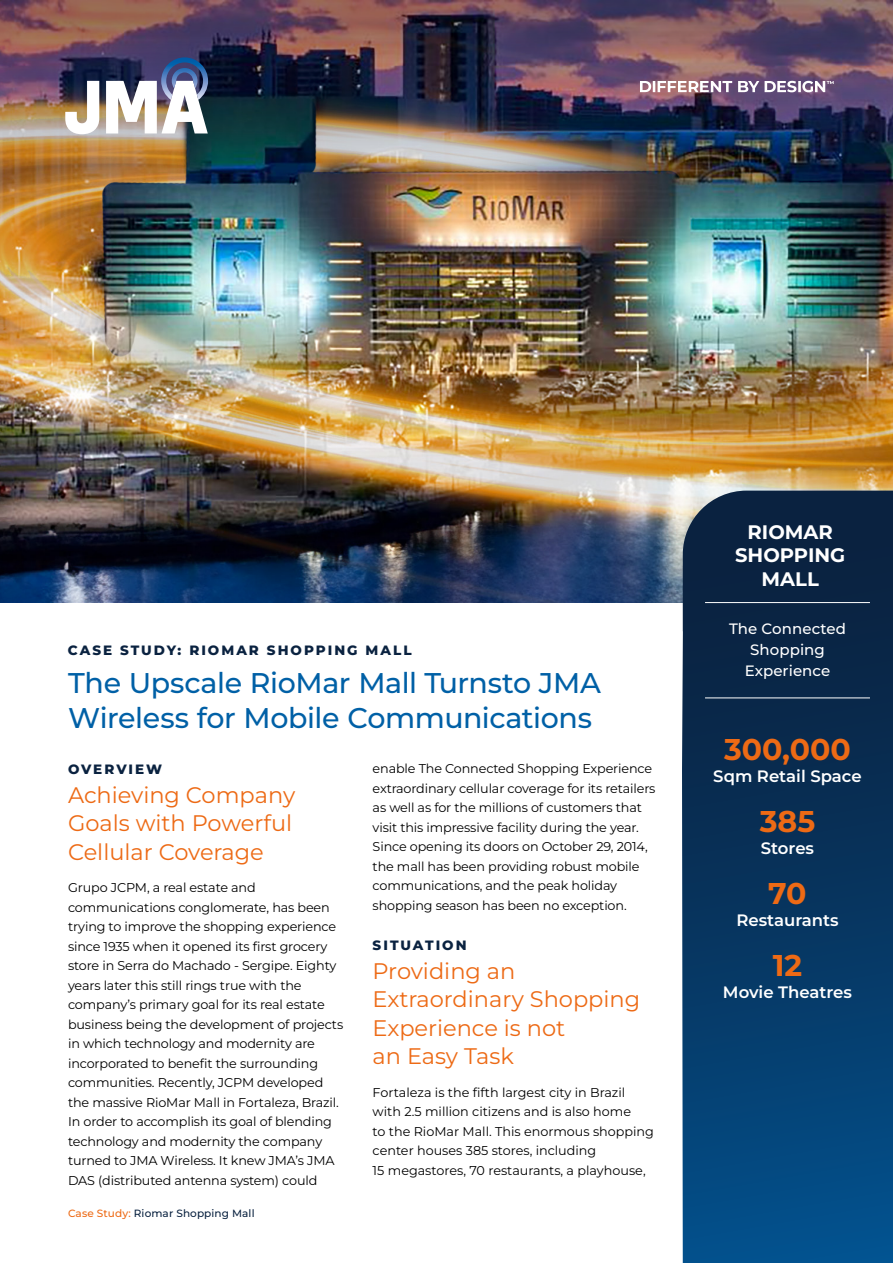
<style>
.page{position:relative;width:893px;height:1263px;background:#fff}
.page>*{position:absolute;margin:0;border:0;box-sizing:border-box;transform-origin:0 0}
.t1{font:700 30px "Montserrat";color:#ed6a15}
.t2{font:500 28.5px/34.5px "Montserrat";letter-spacing:-.015em;color:#0060a6}
.t3{font:22.5px/28.5px "Montserrat";color:#ed6a15}
.t4{font:700 19.5px/23.4px "Montserrat";color:#fff;text-align:center}
.t5{font:600 16.5px "Montserrat";color:#fff}
.t6{font:500 15px/21px "Montserrat";letter-spacing:.005em;color:#fff;text-align:center}
.t7{font:800 13.5px "Montserrat";letter-spacing:.15em;color:#0a2240}
.t8{font:12.75px/19.5px "Montserrat";letter-spacing:-.01em;color:#000}
.t9{font:500 10.5px "Montserrat";letter-spacing:.01em;color:#0a2240}
.s1{color:#ed6a15}
</style>
<div class="page">
<img style="left:0;top:195px;width:893px;height:407px">
<img style="left:0;top:0;width:893px;height:195px">
<svg style="left:682px;top:491px;width:211px;height:772px;background:#08365f"></svg>
<hr style="left:705px;top:602px;width:165px;height:1px;background:#fff">
<hr style="left:705px;top:697px;width:165px;height:1px;background:#fff">
<svg style="left:65px;top:81px;width:34px;height:53px"></svg>
<img style="left:106px;top:57px;width:102px;height:76px">
<svg style="left:640px;top:81px;width:194px;height:11px"></svg>
<p class="t7" style="left:68px;top:641px;width:345px">CASE STUDY: RIOMAR SHOPPING MALL</p>
<h2 class="t2" style="left:68px;top:665px;width:534px">The Upscale RioMar Mall Turnsto JMA<br>Wireless for Mobile Communications</h2>
<p class="t7" style="left:68px;top:760px;width:96px">OVERVIEW</p>
<h3 class="t3" style="left:68px;top:780px;width:229px">Achieving Company<br>Goals with Powerful<br>Cellular Coverage</h3>
<p class="t8" style="left:68px;top:877px;width:277px">Grupo JCPM, a real estate and communications conglomerate, has been trying to improve the shopping experience since 1935 when it opened its first grocery store in Serra do Machado - Sergipe. Eighty years later this still rings true with the company’s primary goal for its real estate business being the development of projects in which technology and modernity are incorporated to benefit the surrounding communities. Recently, JCPM developed the massive RioMar Mall in Fortaleza, Brazil.<br>In order to accomplish its goal of blending technology and modernity the company turned to JMA Wireless. It knew JMA’s JMA DAS (distributed antenna system) could</p>
<p class="t9" style="left:68px;top:1206px;width:188px"><span class="s1">Case Study:</span> Riomar Shopping Mall</p>
<p class="t8" style="left:373px;top:759px;width:284px">enable The Connected Shopping Experience extraordinary cellular coverage for its retailers as well as for the millions of customers that visit this impressive facility during the year.<br>Since opening its doors on October 29, 2014, the mall has been providing robust mobile communications, and the peak holiday shopping season has been no exception.</p>
<p class="t7" style="left:373px;top:936px;width:95px">SITUATION</p>
<h3 class="t3" style="left:373px;top:956px;width:269px">Providing an<br>Extraordinary Shopping<br>Experience is not<br>an Easy Task</h3>
<p class="t8" style="left:373px;top:1082px;width:283px">Fortaleza is the fifth largest city in Brazil with 2.5 million citizens and is also home<br>to the RioMar Mall. This enormous shopping center houses 385 stores, including<br>15 megastores, 70 restaurants, a playhouse,</p>
<h3 class="t4" style="left:735px;top:520px;width:112px">RIOMAR<br>SHOPPING<br>MALL</h3>
<p class="t6" style="left:729px;top:617px;width:118px">The Connected<br>Shopping<br>Experience</p>
<h1 class="t1" style="left:724px;top:729px;width:128px">300,000</h1>
<p class="t5" style="left:713px;top:765px;width:150px">Sqm Retail Space</p>
<h1 class="t1" style="left:760px;top:801px;width:57px">385</h1>
<p class="t5" style="left:761px;top:837px;width:55px">Stores</p>
<h1 class="t1" style="left:768px;top:873px;width:40px">70</h1>
<p class="t5" style="left:736px;top:909px;width:104px">Restaurants</p>
<h1 class="t1" style="left:773px;top:945px;width:31px">12</h1>
<p class="t5" style="left:723px;top:981px;width:131px">Movie Theatres</p>
</div>
